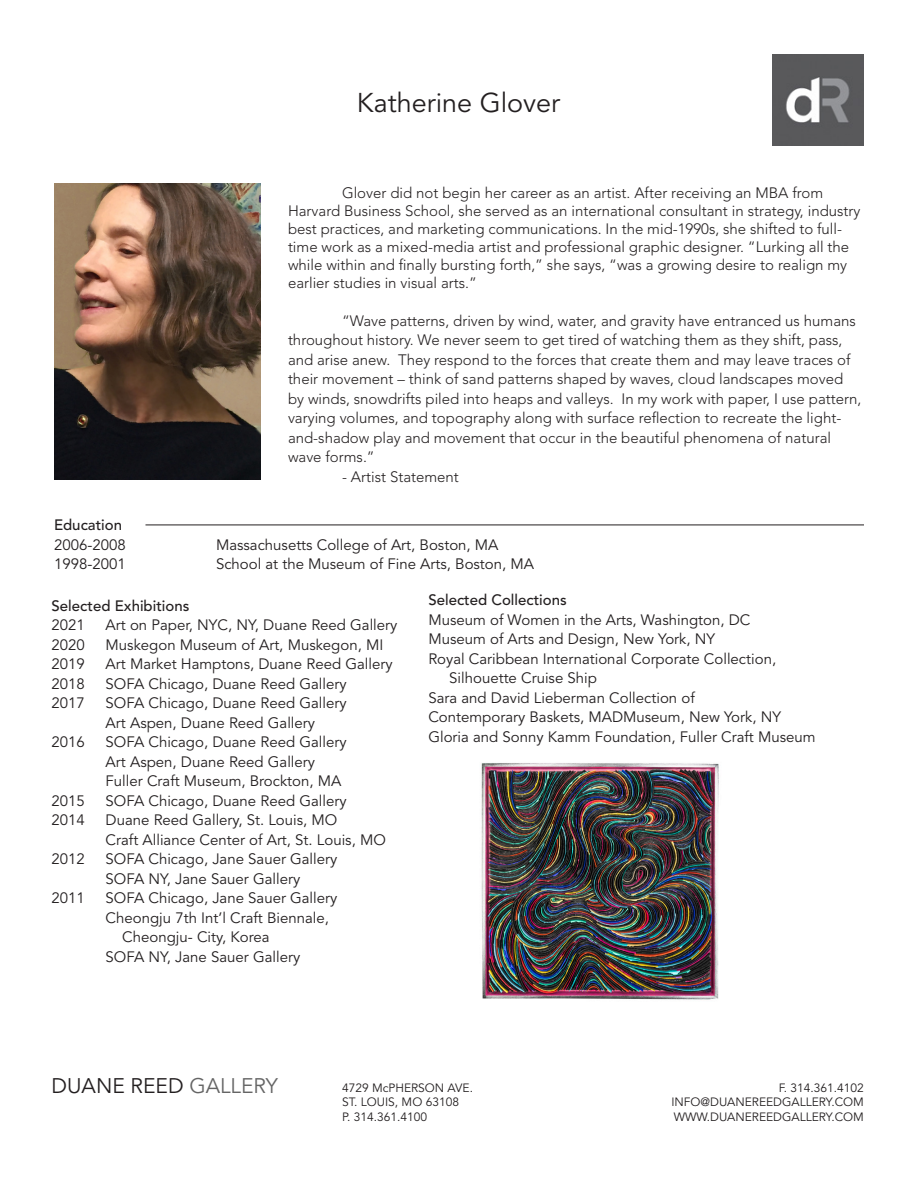
<style>
.page{position:relative;width:918px;height:1188px;background:#fff}
.page>*{position:absolute;margin:0;border:0;box-sizing:border-box;transform-origin:0 0}
.t1{font:27px "Avenir";color:#231f20}
.t2{font:21px "Avenir";color:#231f20}
.t3{font:300 15px/19.5px "Avenir";color:#231f20}
.t4{font:15px/19.5px "Avenir";color:#231f20}
.t5{font:500 15px "Avenir";color:#231f20}
.t6{font:12px "Avenir";color:#231f20}
.s1{color:#656565}
</style>
<div class="page">
<img style="left:772px;top:55px;width:91px;height:91px">
<hr style="left:146px;top:525px;width:718px;height:1px;background:#231f20">
<img style="left:54px;top:184px;width:206px;height:295px">
<img style="left:481px;top:763px;width:238px;height:237px">
<p class="t1" style="left:357px;top:87px;width:205px">Katherine Glover</p>
<p class="t3" style="left:288px;top:184px;width:574px;line-height:18px;text-indent:54px">Glover did not begin her career as an artist. After receiving an MBA from Harvard Business School, she served as an international consultant in strategy, industry best practices, and marketing communications. In the mid-1990s, she shifted to full&shy;time work as a mixed-media artist and professional graphic designer. “Lurking all the while within and finally bursting forth,” she says, “was a growing desire to realign my earlier studies in visual arts.”</p>
<p class="t3" style="left:288px;top:311px;width:575px;text-indent:54px">“Wave patterns, driven by wind, water, and gravity have entranced us humans throughout history. We never seem to get tired of watching them as they shift, pass, and arise anew. They respond to the forces that create them and may leave traces of their movement – think of sand patterns shaped by waves, cloud landscapes moved by winds, snowdrifts piled into heaps and valleys. In my work with paper, I use pattern, varying volumes, and topography along with surface reflection to recreate the light&shy;and-shadow play and movement that occur in the beautiful phenomena of natural wave forms.”</p>
<p class="t3" style="left:342px;top:467px;width:118px">- Artist Statement</p>
<p class="t5" style="left:54px;top:516px;width:70px">Education</p>
<p class="t4" style="left:54px;top:535px;width:73px">2006-2008</p>
<p class="t4" style="left:216px;top:535px;width:284px">Massachusetts College of Art, Boston, MA</p>
<p class="t4" style="left:54px;top:555px;width:73px">1998-2001</p>
<p class="t4" style="left:216px;top:555px;width:320px">School at the Museum of Fine Arts, Boston, MA</p>
<p class="t5" style="left:52px;top:597px;width:139px">Selected Exhibitions</p>
<p class="t4" style="left:52px;top:616px;width:35px">2021</p>
<p class="t4" style="left:106px;top:616px;width:293px">Art on Paper, NYC, NY, Duane Reed Gallery</p>
<p class="t4" style="left:52px;top:635px;width:35px">2020</p>
<p class="t4" style="left:106px;top:635px;width:279px">Muskegon Museum of Art, Muskegon, MI</p>
<p class="t4" style="left:52px;top:655px;width:35px">2019</p>
<p class="t4" style="left:106px;top:655px;width:288px">Art Market Hamptons, Duane Reed Gallery</p>
<p class="t4" style="left:52px;top:674px;width:35px">2018</p>
<p class="t4" style="left:106px;top:674px;width:242px">SOFA Chicago, Duane Reed Gallery</p>
<p class="t4" style="left:52px;top:694px;width:35px">2017</p>
<p class="t4" style="left:106px;top:694px;width:242px">SOFA Chicago, Duane Reed Gallery</p>
<p class="t4" style="left:106px;top:713px;width:211px">Art Aspen, Duane Reed Gallery</p>
<p class="t4" style="left:52px;top:733px;width:35px">2016</p>
<p class="t4" style="left:106px;top:733px;width:242px">SOFA Chicago, Duane Reed Gallery</p>
<p class="t4" style="left:106px;top:752px;width:211px">Art Aspen, Duane Reed Gallery</p>
<p class="t4" style="left:106px;top:772px;width:237px">Fuller Craft Museum, Brockton, MA</p>
<p class="t4" style="left:52px;top:791px;width:35px">2015</p>
<p class="t4" style="left:106px;top:791px;width:242px">SOFA Chicago, Duane Reed Gallery</p>
<p class="t4" style="left:52px;top:811px;width:35px">2014</p>
<p class="t4" style="left:106px;top:811px;width:233px">Duane Reed Gallery, St. Louis, MO</p>
<p class="t4" style="left:106px;top:830px;width:282px">Craft Alliance Center of Art, St. Louis, MO</p>
<p class="t4" style="left:52px;top:850px;width:35px">2012</p>
<p class="t4" style="left:106px;top:850px;width:233px">SOFA Chicago, Jane Sauer Gallery</p>
<p class="t4" style="left:106px;top:869px;width:196px">SOFA NY, Jane Sauer Gallery</p>
<p class="t4" style="left:52px;top:889px;width:35px">2011</p>
<p class="t4" style="left:106px;top:889px;width:233px">SOFA Chicago, Jane Sauer Gallery</p>
<p class="t4" style="left:106px;top:908px;width:225px">Cheongju 7th Int’l Craft Biennale,</p>
<p class="t4" style="left:122px;top:928px;width:149px">Cheongju- City, Korea</p>
<p class="t4" style="left:106px;top:947px;width:196px">SOFA NY, Jane Sauer Gallery</p>
<p class="t5" style="left:428px;top:592px;width:140px">Selected Collections</p>
<p class="t4" style="left:428px;top:611px;width:324px">Museum of Women in the Arts, Washington, DC</p>
<p class="t4" style="left:428px;top:630px;width:288px">Museum of Arts and Design, New York, NY</p>
<p class="t4" style="left:428px;top:650px;width:349px">Royal Caribbean International Corporate Collection,</p>
<p class="t4" style="left:449px;top:669px;width:149px">Silhouette Cruise Ship</p>
<p class="t4" style="left:428px;top:689px;width:354px">Sara and David Lieberman Collection of<br>Contemporary Baskets, MADMuseum, New York, NY</p>
<p class="t4" style="left:428px;top:728px;width:389px">Gloria and Sonny Kamm Foundation, Fuller Craft Museum</p>
<h2 class="t2" style="left:52px;top:1074px;width:228px">DUANE REED <span class="s1">GALLERY</span></h2>
<p class="t6" style="left:342px;top:1081px;width:133px">4729 McPHERSON AVE.</p>
<p class="t6" style="left:779px;top:1081px;width:87px">F. 314.361.4102</p>
<p class="t6" style="left:342px;top:1095px;width:119px">ST. LOUIS, MO 63108</p>
<p class="t6" style="left:671px;top:1095px;width:194px">INFO@DUANEREEDGALLERY.COM</p>
<p class="t6" style="left:342px;top:1110px;width:87px">P. 314.361.4100</p>
<p class="t6" style="left:674px;top:1110px;width:192px">WWW.DUANEREEDGALLERY.COM</p>
</div>
